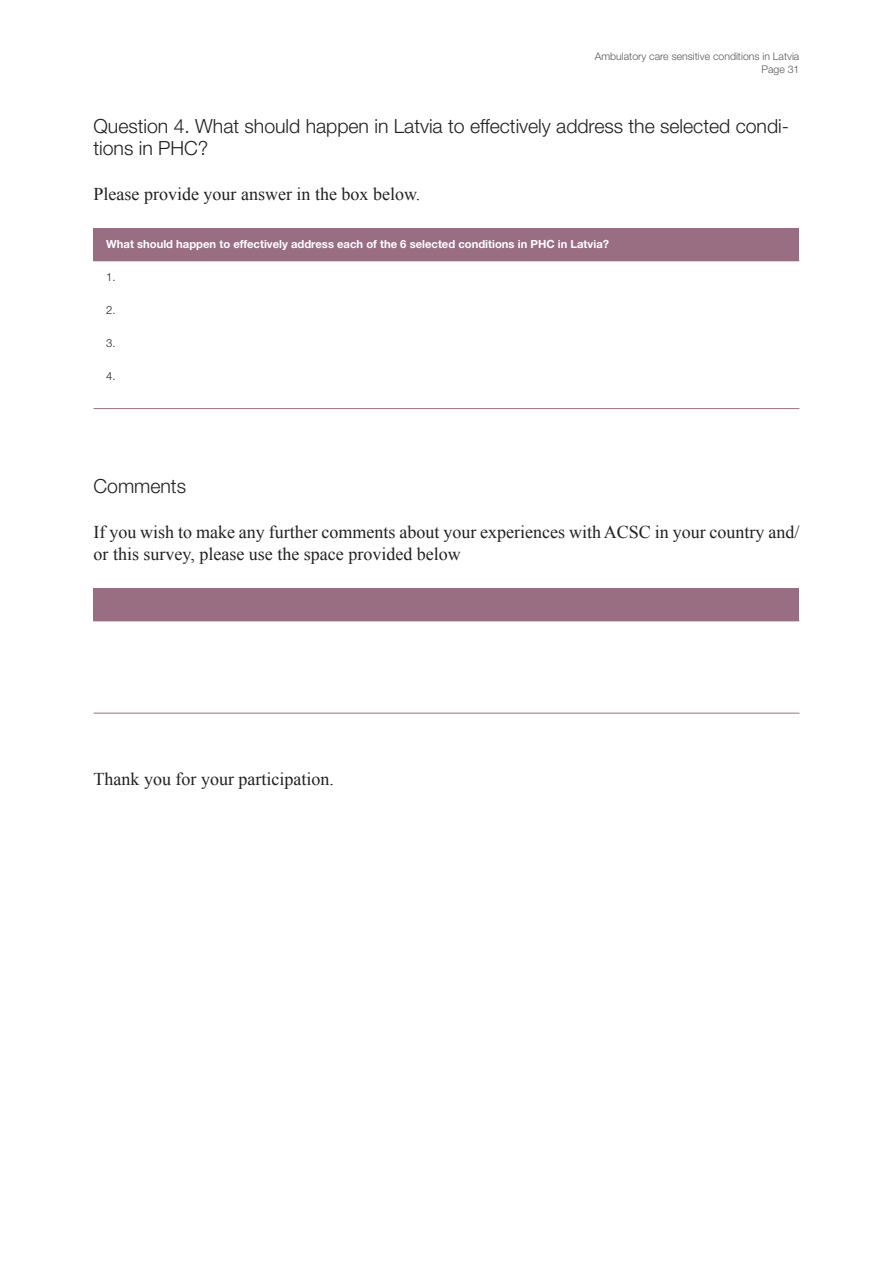
<style>
.page{position:relative;width:893px;height:1263px;background:#fff}
.page>*{position:absolute;margin:0;border:0;box-sizing:border-box;transform-origin:0 0}
.t1{font:300 19.5px/22.5px "Helvetica Neue LT Std";color:#231f20}
.Brød{font:18px/22.5px "Times New Roman";color:#231f20}
.Tabel_H{font:700 11.25px "Helvetica Neue LT Std";color:#fff}
.Tabeltekst{font:300 11.25px "Helvetica Neue LT Std";color:#231f20}
.t2{font:300 10.5px/13.5px "Helvetica Neue LT Std";color:#57585a;text-align:right}
</style>
<div class="page">
<div style="left:94px;top:229px;width:705px;height:32px;background:#996e83"></div>
<hr style="left:94px;top:408px;width:705px;height:1px;background:#996e83">
<div style="left:94px;top:589px;width:705px;height:32px;background:#996e83"></div>
<hr style="left:94px;top:713px;width:705px;height:1px;background:#996e83">
<p class="t2" style="left:595px;top:49px;width:206px">Ambulatory care sensitive conditions in Latvia<br>Page 31</p>
<h3 class="t1" style="left:94px;top:114px;width:697px">Question 4. What should happen in Latvia to effectively address the selected condi&shy;tions in PHC?</h3>
<p class="Brød" style="left:94px;top:182px;width:328px">Please provide your answer in the box below.</p>
<p class="Tabel_H" style="left:106px;top:237px;width:504px">What should happen to effectively address each of the 6 selected conditions in PHC in Latvia?</p>
<p class="Tabeltekst" style="left:106px;top:270px;width:11px">1.</p>
<p class="Tabeltekst" style="left:106px;top:303px;width:11px">2.</p>
<p class="Tabeltekst" style="left:106px;top:336px;width:11px">3.</p>
<p class="Tabeltekst" style="left:106px;top:369px;width:11px">4.</p>
<h3 class="t1" style="left:94px;top:474px;width:94px">Comments</h3>
<p class="Brød" style="left:94px;top:520px;width:707px">If you wish to make any further comments about your experiences with ACSC in your country and/ or this survey, please use the space provided below</p>
<p class="Brød" style="left:94px;top:767px;width:242px">Thank you for your participation.</p>
</div>
